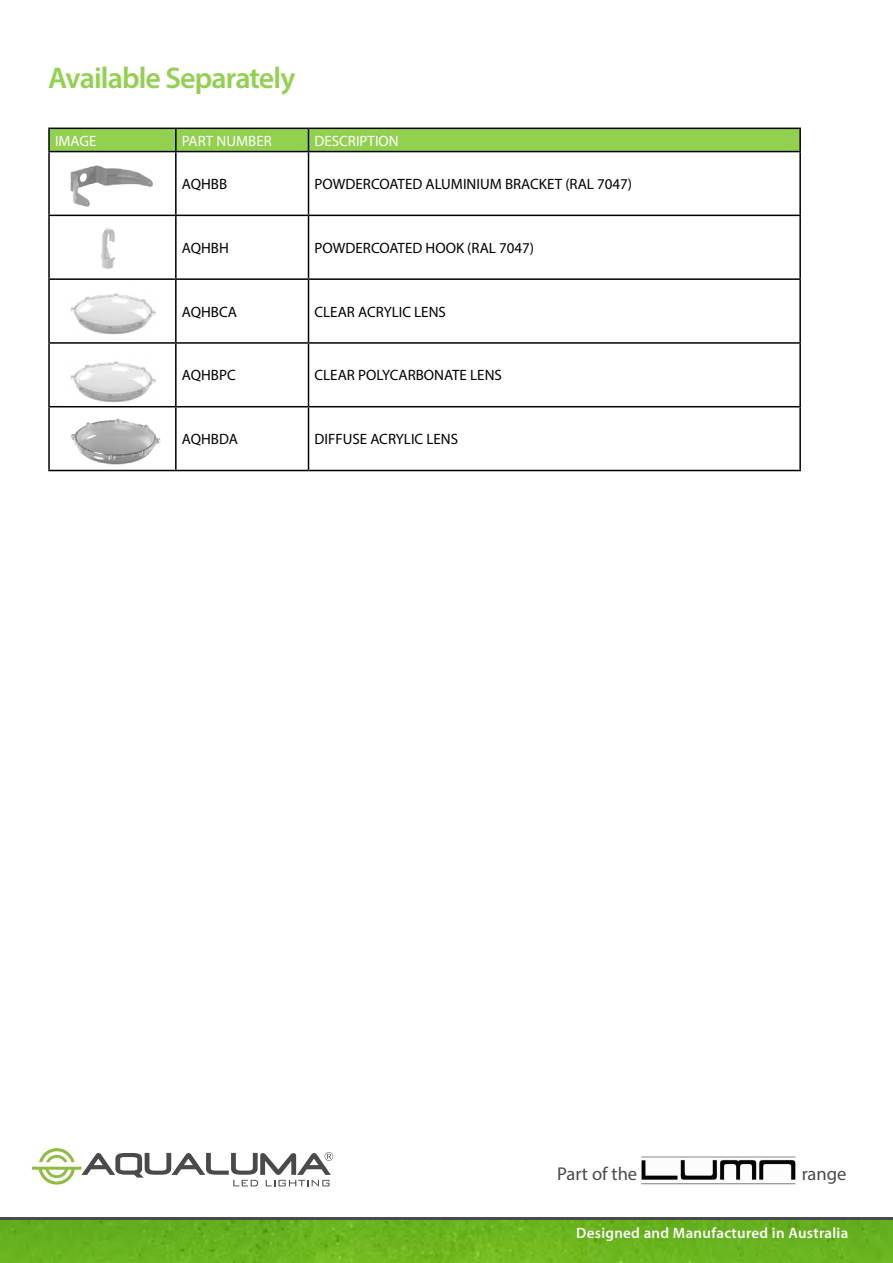
<style>
.page{position:relative;width:893px;height:1263px;background:#fff}
.page>*{position:absolute;margin:0;border:0;box-sizing:border-box;transform-origin:0 0}
.t1{font:600 30px "Myriad Pro";letter-spacing:-.03em;color:#92d050}
.t2{font:18.6px "Myriad Pro";color:#4a4a4a}
.t3{font:15px "Myriad Pro";color:#000}
.t4{font:600 15px "Myriad Pro";letter-spacing:.02em;color:#fff}
.t5{font:15px "Myriad Pro";color:#fff}
</style>
<div class="page">
<img style="left:0;top:1220px;width:893px;height:43px">
<hr style="left:0;top:1217px;width:893px;height:3px;background:#4a4a4a">
<svg style="left:32px;top:1148px;width:301px;height:38px"></svg>
<img style="left:641px;top:1156px;width:155px;height:29px">
<svg style="left:50px;top:129px;width:749px;height:22px;background:#8fcc4e"></svg>
<hr style="left:48px;top:152px;width:2px;height:63px;background:#000">
<hr style="left:175px;top:152px;width:2px;height:63px;background:#000">
<hr style="left:308px;top:152px;width:1px;height:63px;background:#000">
<hr style="left:799px;top:152px;width:2px;height:63px;background:#000">
<hr style="left:48px;top:215px;width:128px;height:1px;background:#000">
<hr style="left:48px;top:216px;width:2px;height:62px;background:#000">
<hr style="left:176px;top:215px;width:132px;height:1px;background:#000">
<hr style="left:175px;top:216px;width:2px;height:62px;background:#000">
<hr style="left:308px;top:215px;width:493px;height:1px;background:#000">
<hr style="left:308px;top:216px;width:1px;height:62px;background:#000">
<hr style="left:799px;top:216px;width:2px;height:62px;background:#000">
<hr style="left:48px;top:278px;width:128px;height:2px;background:#000">
<hr style="left:48px;top:280px;width:2px;height:62px;background:#000">
<hr style="left:176px;top:278px;width:132px;height:2px;background:#000">
<hr style="left:175px;top:280px;width:2px;height:62px;background:#000">
<hr style="left:308px;top:278px;width:493px;height:2px;background:#000">
<hr style="left:308px;top:280px;width:1px;height:62px;background:#000">
<hr style="left:799px;top:280px;width:2px;height:62px;background:#000">
<hr style="left:48px;top:342px;width:128px;height:2px;background:#000">
<hr style="left:48px;top:344px;width:2px;height:62px;background:#000">
<hr style="left:176px;top:342px;width:132px;height:2px;background:#000">
<hr style="left:175px;top:344px;width:2px;height:62px;background:#000">
<hr style="left:308px;top:342px;width:493px;height:2px;background:#000">
<hr style="left:308px;top:344px;width:1px;height:62px;background:#000">
<hr style="left:799px;top:344px;width:2px;height:62px;background:#000">
<hr style="left:48px;top:406px;width:128px;height:1px;background:#000">
<hr style="left:48px;top:407px;width:2px;height:63px;background:#000">
<hr style="left:176px;top:406px;width:132px;height:1px;background:#000">
<hr style="left:175px;top:407px;width:2px;height:63px;background:#000">
<hr style="left:308px;top:406px;width:493px;height:1px;background:#000">
<hr style="left:308px;top:407px;width:1px;height:63px;background:#000">
<hr style="left:799px;top:407px;width:2px;height:63px;background:#000">
<hr style="left:48px;top:470px;width:128px;height:1px;background:#000">
<hr style="left:176px;top:470px;width:132px;height:1px;background:#000">
<hr style="left:308px;top:470px;width:493px;height:1px;background:#000">
<hr style="left:48px;top:128px;width:128px;height:1px;background:#000">
<hr style="left:48px;top:129px;width:2px;height:22px;background:#000">
<hr style="left:176px;top:128px;width:132px;height:1px;background:#000">
<hr style="left:308px;top:128px;width:493px;height:1px;background:#000">
<hr style="left:799px;top:129px;width:2px;height:22px;background:#000">
<hr style="left:48px;top:151px;width:128px;height:1px;background:#000">
<hr style="left:176px;top:151px;width:132px;height:1px;background:#000">
<hr style="left:308px;top:151px;width:493px;height:1px;background:#000">
<img style="left:70px;top:165px;width:83px;height:42px">
<img style="left:101px;top:227px;width:14px;height:42px">
<img style="left:70px;top:293px;width:86px;height:42px">
<img style="left:70px;top:418px;width:91px;height:47px">
<img style="left:70px;top:361px;width:86px;height:42px">
<h1 class="t1" style="left:48px;top:59px;width:249px">Available Separately</h1>
<p class="t5" style="left:55px;top:131px;width:43px">IMAGE</p>
<p class="t5" style="left:182px;top:131px;width:91px">PART NUMBER</p>
<p class="t5" style="left:314px;top:131px;width:86px">DESCRIPTION</p>
<p class="t3" style="left:182px;top:175px;width:47px">AQHBB</p>
<p class="t3" style="left:314px;top:175px;width:319px">POWDERCOATED ALUMINIUM BRACKET (RAL 7047)</p>
<p class="t3" style="left:182px;top:239px;width:48px">AQHBH</p>
<p class="t3" style="left:314px;top:239px;width:221px">POWDERCOATED HOOK (RAL 7047)</p>
<p class="t3" style="left:182px;top:302px;width:57px">AQHBCA</p>
<p class="t3" style="left:314px;top:302px;width:133px">CLEAR ACRYLIC LENS</p>
<p class="t3" style="left:182px;top:366px;width:55px">AQHBPC</p>
<p class="t3" style="left:314px;top:366px;width:189px">CLEAR POLYCARBONATE LENS</p>
<p class="t3" style="left:182px;top:430px;width:58px">AQHBDA</p>
<p class="t3" style="left:314px;top:430px;width:145px">DIFFUSE ACRYLIC LENS</p>
<p class="t2" style="left:557px;top:1162px;width:82px">Part of the</p>
<p class="t2" style="left:802px;top:1162px;width:46px">range</p>
<p class="t4" style="left:576px;top:1223px;width:274px">Designed and Manufactured in Australia</p>
</div>
